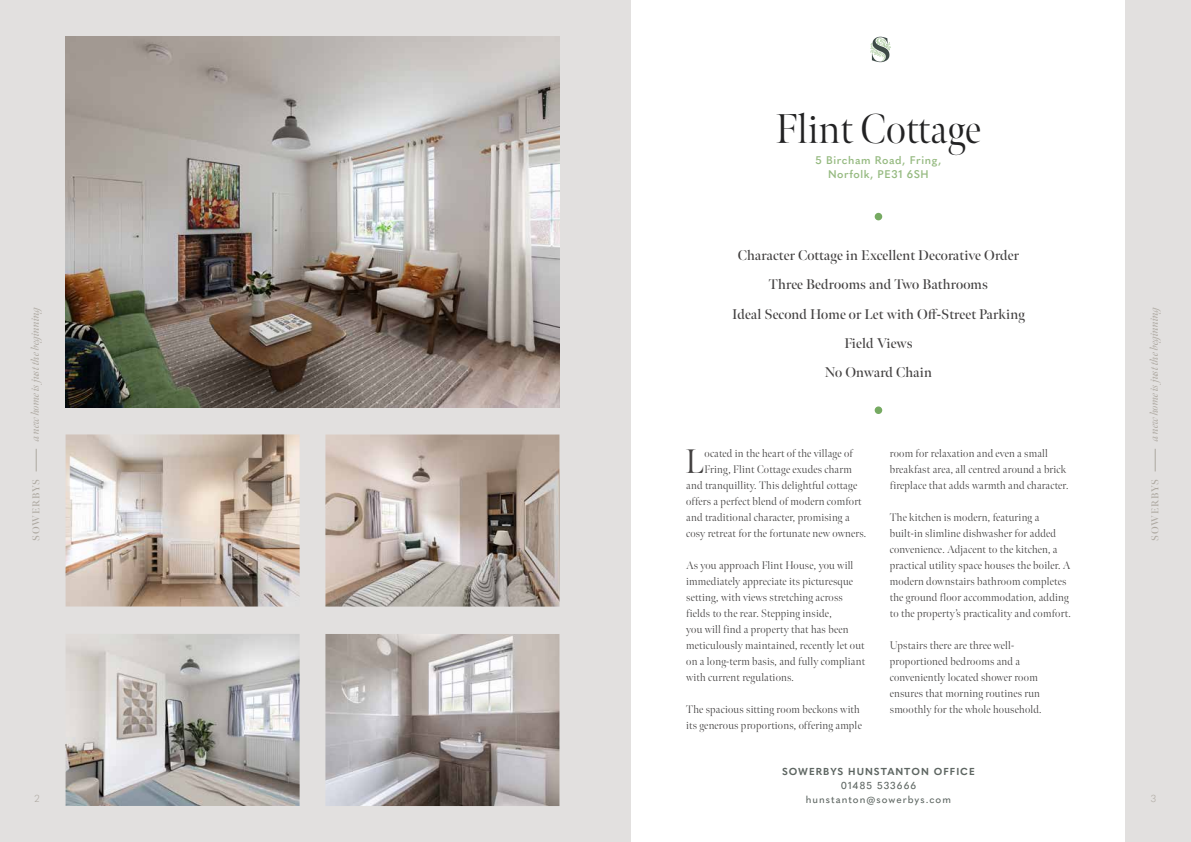
<style>
.page{position:relative;width:1191px;height:842px;background:#fff}
.page>*{position:absolute;margin:0;border:0;box-sizing:border-box;transform-origin:0 0}
.t1{font:300 41.5px "Meno Banner";color:#222223}
.t2{font:300 34px "Meno Banner";color:#434141}
.t3{font:600 14px/29.3px "Meno Banner";letter-spacing:.01em;color:#434141;text-align:center}
.t4{font:300 11px/16px "Meno Banner";letter-spacing:.02em;color:#434141}
.t5{font:italic 11px "Meno Banner";letter-spacing:-.01em;color:#ada8a0}
.t6{font:600 11px/14px "Quasimoda";letter-spacing:.05em;color:#96ba81;text-align:center}
.t7{font:500 10px/14px "Quasimoda";letter-spacing:.1em;color:#5e6662;text-align:center}
.t8{font:700 10px "Quasimoda";letter-spacing:.1em;color:#5e6662}
.t9{font:600 10px "Meno Banner";letter-spacing:.08em;color:#ada8a0}
.t10{font:300 10px "Quasimoda";color:#ada8a0}
</style>
<div class="page">
<div style="left:0;top:0;width:595px;height:842px;background:#e2e0df"></div>
<div style="left:595px;top:0;width:596px;height:842px;background:#e2e0df"></div>
<svg style="left:36px;top:449px;width:1px;height:22px"></svg>
<svg style="left:1155px;top:449px;width:1px;height:22px"></svg>
<div style="left:631px;top:0;width:494px;height:842px;background:#fff"></div>
<svg style="left:870px;top:37px;width:21px;height:25px"></svg>
<div style="left:874px;top:213px;width:8px;height:7px;background:#76aa62;border-radius:50%"></div>
<div style="left:874px;top:406px;width:8px;height:8px;background:#76aa62;border-radius:50%"></div>
<img style="left:66px;top:36px;width:493px;height:371px">
<img style="left:325px;top:434px;width:234px;height:173px">
<img style="left:325px;top:634px;width:234px;height:172px">
<img style="left:66px;top:434px;width:234px;height:172px">
<img style="left:66px;top:634px;width:234px;height:172px">
<h1 class="t1" style="left:776px;top:103px;width:206px">Flint Cottage</h1>
<p class="t6" style="left:815px;top:153px;width:127px">5 Bircham Road, Fring,<br>Norfolk, PE31 6SH</p>
<p class="t3" style="left:732px;top:241px;width:294px">Character Cottage in Excellent Decorative Order<br>Three Bedrooms and Two Bathrooms<br>Ideal Second Home or Let with Off-Street Parking<br>Field Views<br>No Onward Chain</p>
<p class="t5" style="left:29px;top:441px;width:138px;rotate:-90deg">a new home is just the beginning</p>
<p class="t5" style="left:1147px;top:441px;width:138px;rotate:-90deg">a new home is just the beginning</p>
<h2 class="t2" style="left:685px;top:440px;width:20px">L</h2>
<p class="t4" style="left:704px;top:445px;width:150px">ocated in the heart of the village of</p>
<p class="t4" style="left:889px;top:445px;width:180px">room for relaxation and even a small breakfast area, all centred around a brick fireplace that adds warmth and character.</p>
<p class="t4" style="left:889px;top:509px;width:182px">The kitchen is modern, featuring a built-in slimline dishwasher for added convenience. Adjacent to the kitchen, a practical utility space houses the boiler. A modern downstairs bathroom completes the ground floor accommodation, adding to the property’s practicality and comfort.</p>
<p class="t4" style="left:889px;top:637px;width:153px">Upstairs there are three well&shy;proportioned bedrooms and a conveniently located shower room ensures that morning routines run smoothly for the whole household.</p>
<p class="t4" style="left:704px;top:461px;width:149px">Fring, Flint Cottage exudes charm</p>
<p class="t4" style="left:686px;top:477px;width:172px">and tranquillity. This delightful cottage</p>
<p class="t4" style="left:686px;top:493px;width:177px">offers a perfect blend of modern comfort</p>
<p class="t4" style="left:686px;top:509px;width:165px">and traditional character, promising a</p>
<p class="t4" style="left:686px;top:525px;width:181px">cosy retreat for the fortunate new owners.</p>
<p class="t4" style="left:686px;top:557px;width:180px">As you approach Flint House, you will immediately appreciate its picturesque setting, with views stretching across fields to the rear. Stepping inside,<br>you will find a property that has been meticulously maintained, recently let out on a long-term basis, and fully compliant with current regulations.</p>
<p class="t4" style="left:686px;top:701px;width:177px">The spacious sitting room beckons with its generous proportions, offering ample</p>
<p class="t9" style="left:30px;top:541px;width:63px;rotate:-90deg">SOWERBYS</p>
<p class="t9" style="left:1149px;top:541px;width:63px;rotate:-90deg">SOWERBYS</p>
<p class="t8" style="left:782px;top:764px;width:194px">SOWERBYS HUNSTANTON OFFICE</p>
<p class="t7" style="left:806px;top:778px;width:147px">01485 533666 hunstanton@sowerbys.com</p>
<p class="t10" style="left:35px;top:791px;width:7px">2</p>
<p class="t10" style="left:1150px;top:791px;width:7px">3</p>
</div>
